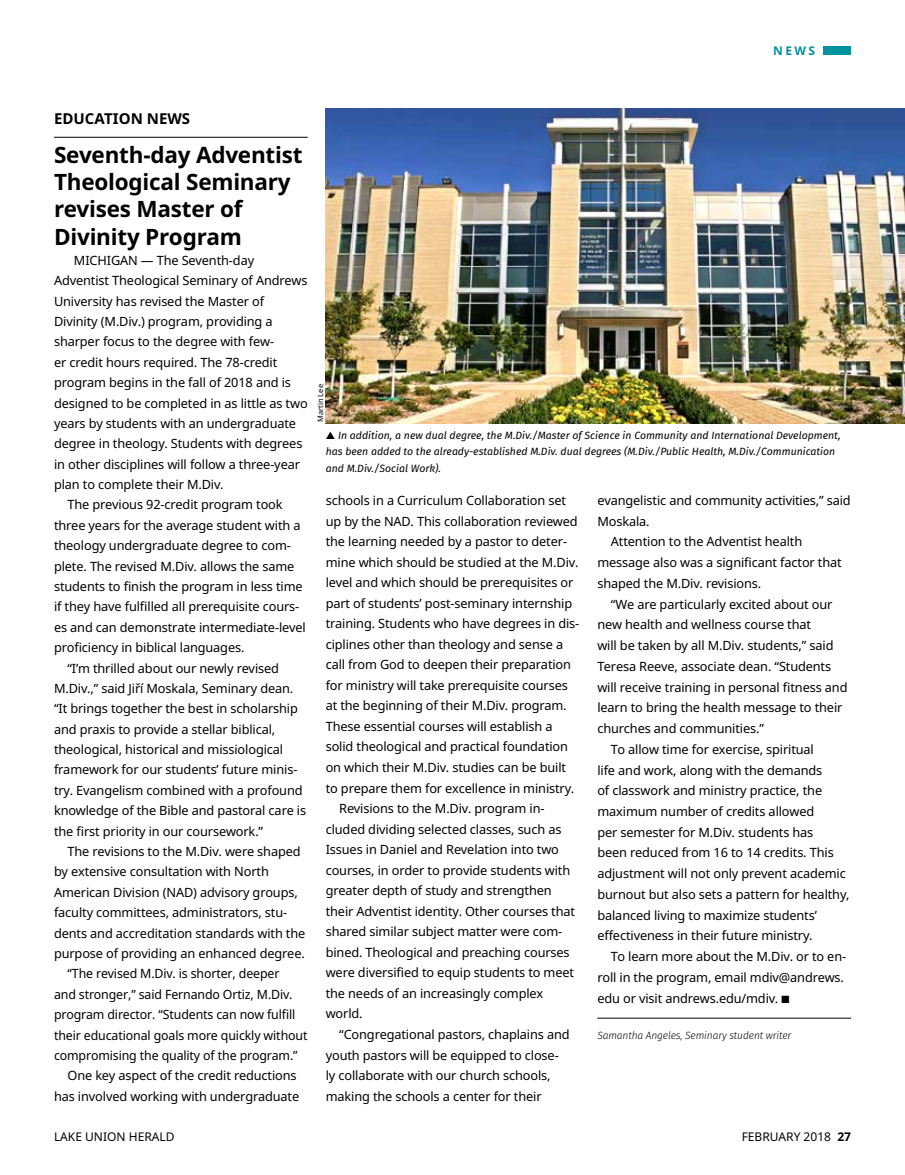
<style>
.page{position:relative;width:905px;height:1175px;background:#fff}
.page>*{position:absolute;margin:0;border:0;box-sizing:border-box;transform-origin:0 0}
.t1{font:700 22.5px/27.2px "Noto Sans";letter-spacing:-.01em;color:#000}
.t2{font:700 15px "Noto Sans";color:#000}
.t3{font:12.75px "Noto Sans";letter-spacing:-.01em;color:#000}
.t4{font:12px "Noto Sans";color:#000}
.t5{font:700 12px "Noto Sans";color:#00929f}
.t6{font:italic 10.5px/16.5px "Fira Sans";color:#000}
.t7{font:italic 300 10.5px "Fira Sans";letter-spacing:-.01em;color:#000}
.t8{font:7.5px "Noto Sans";color:#000}
.s1{font-weight:700}
</style>
<div class="page">
<div style="left:824px;top:46px;width:26px;height:9px;background:#00929f"></div>
<hr style="left:54px;top:137px;width:254px;height:1px;background:#000">
<hr style="left:597px;top:1017px;width:254px;height:1px;background:#000">
<img style="left:326px;top:108px;width:578px;height:316px">
<p class="t5" style="left:773px;top:42px;width:43px">NEWS</p>
<p class="t2" style="left:54px;top:108px;width:138px">EDUCATION NEWS</p>
<h1 class="t1" style="left:54px;top:141px;width:250px">Seventh-day Adventist<br>Theological Seminary revises Master of<br>Divinity Program</h1>
<p class="t3" style="left:74px;top:251px;width:182px">MICHIGAN — The Seventh-day</p>
<p class="t3" style="left:54px;top:272px;width:255px">Adventist Theological Seminary of Andrews</p>
<p class="t3" style="left:54px;top:292px;width:211px">University has revised the Master of</p>
<p class="t3" style="left:54px;top:313px;width:220px">Divinity (M.Div.) program, providing a</p>
<p class="t3" style="left:54px;top:333px;width:221px">sharper focus to the degree with few-</p>
<p class="t3" style="left:54px;top:353px;width:225px">er credit hours required. The 78-credit</p>
<p class="t3" style="left:54px;top:374px;width:238px">program begins in the fall of 2018 and is</p>
<p class="t3" style="left:54px;top:394px;width:255px">designed to be completed in as little as two</p>
<p class="t3" style="left:54px;top:414px;width:244px">years by students with an undergraduate</p>
<p class="t3" style="left:54px;top:435px;width:250px">degree in theology. Students with degrees</p>
<p class="t3" style="left:54px;top:455px;width:247px">in other disciplines will follow a three-year</p>
<p class="t3" style="left:54px;top:476px;width:171px">plan to complete their M.Div.</p>
<p class="t3" style="left:68px;top:496px;width:217px">The previous 92-credit program took</p>
<p class="t3" style="left:54px;top:516px;width:248px">three years for the average student with a</p>
<p class="t3" style="left:54px;top:537px;width:238px">theology undergraduate degree to com-</p>
<p class="t3" style="left:54px;top:557px;width:242px">plete. The revised M.Div. allows the same</p>
<p class="t3" style="left:54px;top:577px;width:250px">students to finish the program in less time</p>
<p class="t3" style="left:54px;top:598px;width:247px">if they have fulfilled all prerequisite cours-</p>
<p class="t3" style="left:54px;top:618px;width:253px">es and can demonstrate intermediate-level</p>
<p class="t3" style="left:54px;top:639px;width:192px">proficiency in biblical languages.</p>
<p class="t3" style="left:68px;top:659px;width:213px">“I’m thrilled about our newly revised</p>
<p class="t3" style="left:54px;top:679px;width:241px">M.Div.,” said Jiří Moskala, Seminary dean.</p>
<p class="t3" style="left:54px;top:700px;width:245px">“It brings together the best in scholarship</p>
<p class="t3" style="left:54px;top:720px;width:223px">and praxis to provide a stellar biblical,</p>
<p class="t3" style="left:54px;top:740px;width:231px">theological, historical and missiological</p>
<p class="t3" style="left:54px;top:761px;width:245px">framework for our students’ future minis-</p>
<p class="t3" style="left:54px;top:781px;width:250px">try. Evangelism combined with a profound</p>
<p class="t3" style="left:54px;top:802px;width:254px">knowledge of the Bible and pastoral care is</p>
<p class="t3" style="left:54px;top:822px;width:211px">the first priority in our coursework.”</p>
<p class="t3" style="left:68px;top:842px;width:235px">The revisions to the M.Div. were shaped</p>
<p class="t3" style="left:54px;top:863px;width:216px">by extensive consultation with North</p>
<p class="t3" style="left:54px;top:883px;width:245px">American Division (NAD) advisory groups,</p>
<p class="t3" style="left:54px;top:903px;width:235px">faculty committees, administrators, stu-</p>
<p class="t3" style="left:54px;top:924px;width:253px">dents and accreditation standards with the</p>
<p class="t3" style="left:54px;top:944px;width:252px">purpose of providing an enhanced degree.</p>
<p class="t3" style="left:68px;top:965px;width:213px">“The revised M.Div. is shorter, deeper</p>
<p class="t3" style="left:54px;top:985px;width:240px">and stronger,” said Fernando Ortiz, M.Div.</p>
<p class="t3" style="left:54px;top:1005px;width:243px">program director. “Students can now fulfill</p>
<p class="t3" style="left:54px;top:1026px;width:255px">their educational goals more quickly without</p>
<p class="t3" style="left:54px;top:1046px;width:245px">compromising the quality of the program.”</p>
<p class="t3" style="left:68px;top:1067px;width:231px">One key aspect of the credit reductions</p>
<p class="t3" style="left:54px;top:1087px;width:247px">has involved working with undergraduate</p>
<p class="t8" style="left:315px;top:422px;width:39px;rotate:-90deg">Martin Lee</p>
<p class="t6" style="left:326px;top:426px;width:516px">▲ In addition, a new dual degree, the M.Div./Master of Science in Community and International Development, has been added to the already-established M.Div. dual degrees (M.Div./Public Health, M.Div./Communication and M.Div./Social Work).</p>
<p class="t3" style="left:326px;top:491px;width:242px">schools in a Curriculum Collaboration set</p>
<p class="t3" style="left:326px;top:512px;width:253px">up by the NAD. This collaboration reviewed</p>
<p class="t3" style="left:326px;top:533px;width:243px">the learning needed by a pastor to deter-</p>
<p class="t3" style="left:326px;top:553px;width:254px">mine which should be studied at the M.Div.</p>
<p class="t3" style="left:326px;top:574px;width:249px">level and which should be prerequisites or</p>
<p class="t3" style="left:326px;top:594px;width:248px">part of students’ post-seminary internship</p>
<p class="t3" style="left:326px;top:615px;width:255px">training. Students who have degrees in dis-</p>
<p class="t3" style="left:326px;top:635px;width:239px">ciplines other than theology and sense a</p>
<p class="t3" style="left:326px;top:656px;width:247px">call from God to deepen their preparation</p>
<p class="t3" style="left:326px;top:676px;width:244px">for ministry will take prerequisite courses</p>
<p class="t3" style="left:326px;top:697px;width:242px">at the beginning of their M.Div. program.</p>
<p class="t3" style="left:326px;top:717px;width:228px">These essential courses will establish a</p>
<p class="t3" style="left:326px;top:738px;width:244px">solid theological and practical foundation</p>
<p class="t3" style="left:326px;top:758px;width:242px">on which their M.Div. studies can be built</p>
<p class="t3" style="left:326px;top:779px;width:250px">to prepare them for excellence in ministry.</p>
<p class="t3" style="left:339px;top:799px;width:207px">Revisions to the M.Div. program in-</p>
<p class="t3" style="left:326px;top:820px;width:237px">cluded dividing selected classes, such as</p>
<p class="t3" style="left:326px;top:840px;width:235px">Issues in Daniel and Revelation into two</p>
<p class="t3" style="left:326px;top:861px;width:246px">courses, in order to provide students with</p>
<p class="t3" style="left:326px;top:881px;width:227px">greater depth of study and strengthen</p>
<p class="t3" style="left:326px;top:902px;width:251px">their Adventist identity. Other courses that</p>
<p class="t3" style="left:326px;top:923px;width:238px">shared similar subject matter were com-</p>
<p class="t3" style="left:326px;top:943px;width:245px">bined. Theological and preaching courses</p>
<p class="t3" style="left:326px;top:964px;width:250px">were diversified to equip students to meet</p>
<p class="t3" style="left:326px;top:984px;width:219px">the needs of an increasingly complex</p>
<p class="t3" style="left:326px;top:1005px;width:38px">world.</p>
<p class="t3" style="left:339px;top:1025px;width:232px">“Congregational pastors, chaplains and</p>
<p class="t3" style="left:326px;top:1046px;width:234px">youth pastors will be equipped to close-</p>
<p class="t3" style="left:326px;top:1066px;width:226px">ly collaborate with our church schools,</p>
<p class="t3" style="left:326px;top:1087px;width:217px">making the schools a center for their</p>
<p class="t3" style="left:597px;top:491px;width:255px">evangelistic and community activities,” said</p>
<p class="t3" style="left:597px;top:512px;width:54px">Moskala.</p>
<p class="t3" style="left:611px;top:533px;width:193px">Attention to the Adventist health</p>
<p class="t3" style="left:597px;top:554px;width:246px">message also was a significant factor that</p>
<p class="t3" style="left:597px;top:574px;width:165px">shaped the M.Div. revisions.</p>
<p class="t3" style="left:611px;top:595px;width:223px">“We are particularly excited about our</p>
<p class="t3" style="left:597px;top:616px;width:215px">new health and wellness course that</p>
<p class="t3" style="left:597px;top:636px;width:238px">will be taken by all M.Div. students,” said</p>
<p class="t3" style="left:597px;top:657px;width:235px">Teresa Reeve, associate dean. “Students</p>
<p class="t3" style="left:597px;top:678px;width:252px">will receive training in personal fitness and</p>
<p class="t3" style="left:597px;top:699px;width:246px">learn to bring the health message to their</p>
<p class="t3" style="left:597px;top:719px;width:168px">churches and communities.”</p>
<p class="t3" style="left:611px;top:740px;width:204px">To allow time for exercise, spiritual</p>
<p class="t3" style="left:597px;top:761px;width:226px">life and work, along with the demands</p>
<p class="t3" style="left:597px;top:782px;width:226px">of classwork and ministry practice, the</p>
<p class="t3" style="left:597px;top:802px;width:218px">maximum number of credits allowed</p>
<p class="t3" style="left:597px;top:823px;width:217px">per semester for M.Div. students has</p>
<p class="t3" style="left:597px;top:844px;width:238px">been reduced from 16 to 14 credits. This</p>
<p class="t3" style="left:597px;top:864px;width:250px">adjustment will not only prevent academic</p>
<p class="t3" style="left:597px;top:885px;width:254px">burnout but also sets a pattern for healthy,</p>
<p class="t3" style="left:597px;top:906px;width:221px">balanced living to maximize students’</p>
<p class="t3" style="left:597px;top:927px;width:217px">effectiveness in their future ministry.</p>
<p class="t3" style="left:611px;top:947px;width:237px">To learn more about the M.Div. or to en-</p>
<p class="t3" style="left:597px;top:968px;width:248px">roll in the program, email mdiv@andrews.</p>
<p class="t3" style="left:597px;top:989px;width:194px">edu or visit andrews.edu/mdiv. ■</p>
<p class="t7" style="left:597px;top:1027px;width:195px">Samantha Angeles, Seminary student writer</p>
<p class="t4" style="left:54px;top:1128px;width:122px">LAKE UNION HERALD</p>
<p class="t4" style="left:741px;top:1128px;width:111px">FEBRUARY 2018 <span class="s1">27</span></p>
</div>
